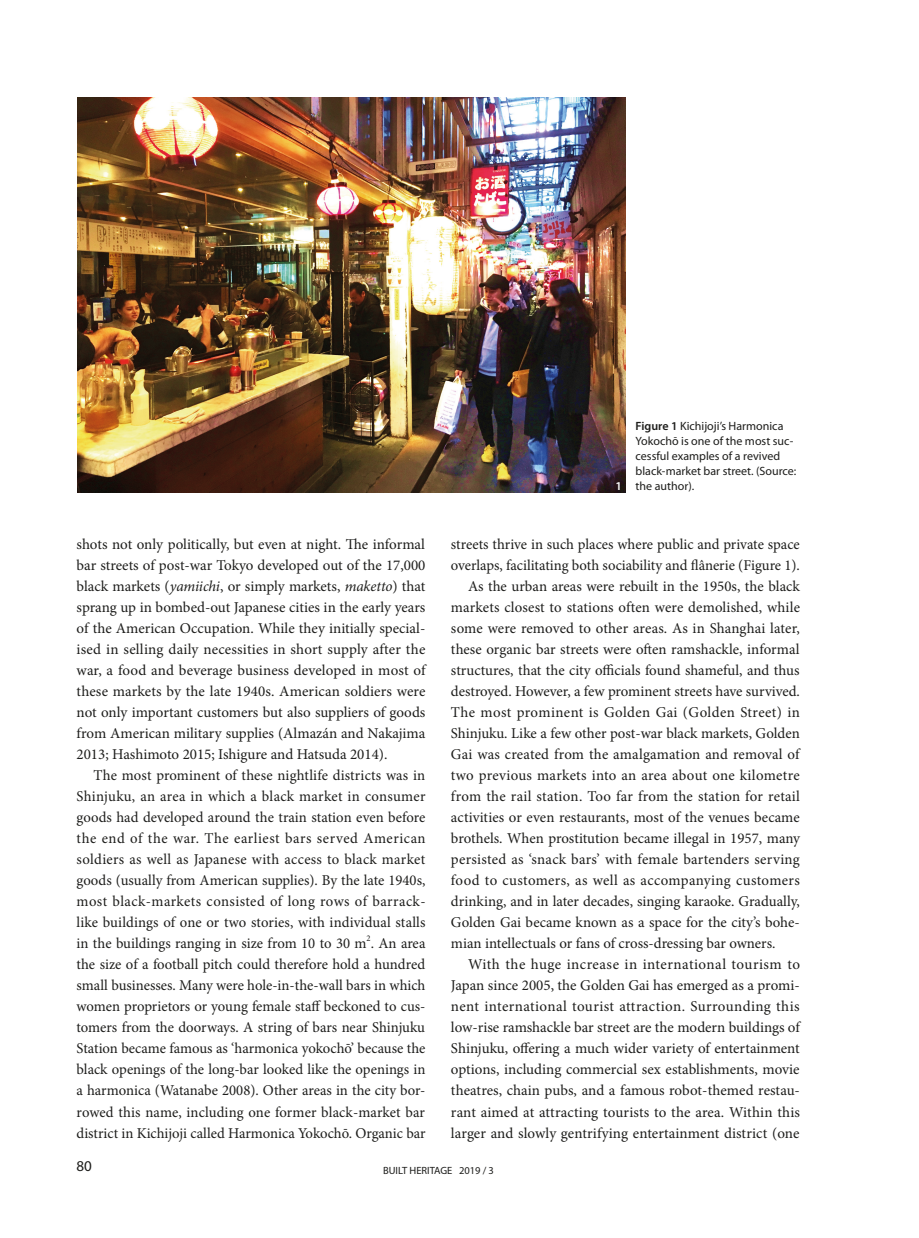
<style>
.page{position:relative;width:919px;height:1238px;background:#fff}
.page>*{position:absolute;margin:0;border:0;box-sizing:border-box;transform-origin:0 0}
.正文{font:15px/21px "Minion Pro";color:#1d1d1b;text-align:justify}
.正文首段{font:15px/21px "Minion Pro";color:#1d1d1b;text-align:justify}
.t1{font:15px "Myriad Pro";color:#1d1d1b}
.图表注{font:12px/15px "Myriad Pro";color:#1d1d1b}
.Abstract{font:600 12px "Myriad Pro";color:#fff}
.t2{font:10.5px "Myriad Pro";color:#1d1d1b}
.正文-2{font:8.7px "Minion Pro";color:#1d1d1b}
.s1{font-weight:600}
.s2{font-style:italic}
</style>
<div class="page">
<img style="left:77px;top:98px;width:548px;height:394px">
<p class="图表注" style="left:635px;top:418px;width:162px"><span class="s1">Figure 1</span> Kichijoji’s Harmonica<br>Yokochō is one of the most suc&shy;cessful examples of a revived black-market bar street. (Source:</p>
<p class="正文首段" style="left:77px;top:533px;width:350px">shots not only politically, but even at night. The informal bar streets of post-war Tokyo developed out of the 17,000 black markets (<span class="s2">yamiichi</span>, or simply markets, <span class="s2">maketto</span>) that sprang up in bombed-out Japanese cities in the early years of the American Occupation. While they initially special&shy;ised in selling daily necessities in short supply after the war, a food and beverage business developed in most of these markets by the late 1940s. American soldiers were not only important customers but also suppliers of goods from American military supplies (Almazán and Nakajima 2013; Hashimoto 2015; Ishigure and Hatsuda 2014).</p>
<p class="正文" style="left:77px;top:764px;width:350px;text-indent:17px">The most prominent of these nightlife districts was in Shinjuku, an area in which a black market in consumer goods had developed around the train station even before the end of the war. The earliest bars served American soldiers as well as Japanese with access to black market goods (usually from American supplies). By the late 1940s, most black-markets consisted of long rows of barrack&shy;like buildings of one or two stories, with individual stalls in the buildings ranging in size from 10 to 30 m . An area</p>
<p class="正文-2" style="left:366px;top:932px;width:6px">2</p>
<p class="正文" style="left:77px;top:954px;width:350px">the size of a football pitch could therefore hold a hundred small businesses. Many were hole-in-the-wall bars in which women proprietors or young female staff beckoned to cus&shy;tomers from the doorways. A string of bars near Shinjuku Station became famous as ‘harmonica yokochō’ because the black openings of the long-bar looked like the openings in a harmonica (Watanabe 2008). Other areas in the city bor&shy;rowed this name, including one former black-market bar district in Kichijoji called Harmonica Yokochō. Organic bar</p>
<p class="Abstract" style="left:615px;top:479px;width:8px">1</p>
<p class="图表注" style="left:635px;top:478px;width:60px">the author).</p>
<p class="正文" style="left:451px;top:533px;width:350px">streets thrive in such places where public and private space overlaps, facilitating both sociability and flânerie (Figure 1).</p>
<p class="正文" style="left:451px;top:575px;width:350px;text-indent:17px">As the urban areas were rebuilt in the 1950s, the black markets closest to stations often were demolished, while some were removed to other areas. As in Shanghai later, these organic bar streets were often ramshackle, informal structures, that the city officials found shameful, and thus destroyed. However, a few prominent streets have survived.<br>The most prominent is Golden Gai (Golden Street) in Shinjuku. Like a few other post-war black markets, Golden Gai was created from the amalgamation and removal of two previous markets into an area about one kilometre from the rail station. Too far from the station for retail activities or even restaurants, most of the venues became brothels. When prostitution became illegal in 1957, many persisted as ‘snack bars’ with female bartenders serving food to customers, as well as accompanying customers drinking, and in later decades, singing karaoke. Gradually, Golden Gai became known as a space for the city’s bohe&shy;mian intellectuals or fans of cross-dressing bar owners.</p>
<p class="正文" style="left:451px;top:954px;width:350px;text-indent:17px">With the huge increase in international tourism to Japan since 2005, the Golden Gai has emerged as a promi&shy;nent international tourist attraction. Surrounding this low-rise ramshackle bar street are the modern buildings of Shinjuku, offering a much wider variety of entertainment options, including commercial sex establishments, movie theatres, chain pubs, and a famous robot-themed restau&shy;rant aimed at attracting tourists to the area. Within this larger and slowly gentrifying entertainment district (one</p>
<p class="t1" style="left:77px;top:1156px;width:17px">80</p>
<p class="t2" style="left:383px;top:1163px;width:112px">BUILT HERITAGE 2019 / 3</p>
</div>
